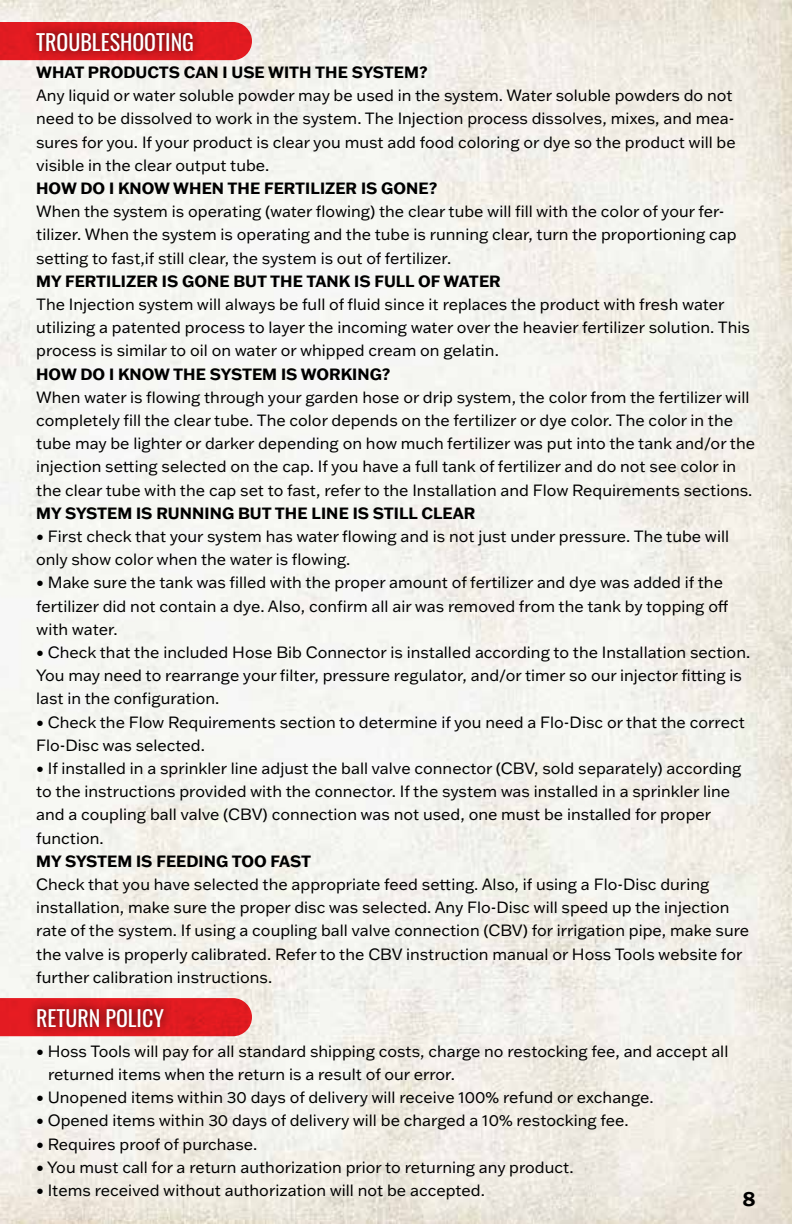
<style>
.page{position:relative;width:792px;height:1224px;background:#fff}
.page>*{position:absolute;margin:0;border:0;box-sizing:border-box;transform-origin:0 0}
.t1{font:22px "Oswald";color:#fff}
.t2{font:700 20px "Franklin Gothic ATF";color:#000}
.t3{font:16px/23.2px "Franklin Gothic ATF";color:#000}
.t4{font:700 16px "Franklin Gothic ATF";color:#000}
</style>
<div class="page">
<img style="left:0;top:0;width:792px;height:1224px">
<svg style="left:0;top:22px;width:252px;height:38px;background:#e2252a"></svg>
<div style="left:27px;top:23px;width:176px;height:38px;background:#000;opacity:.75"></div>
<svg style="left:0;top:998px;width:252px;height:38px;background:#e12328"></svg>
<div style="left:27px;top:999px;width:145px;height:38px;background:#000;opacity:.75"></div>
<h1 class="t1" style="left:36px;top:22px;width:159px">TROUBLESHOOTING</h1>
<p class="t4" style="left:36px;top:61px;width:393px">WHAT PRODUCTS CAN I USE WITH THE SYSTEM?</p>
<p class="t3" style="left:36px;top:83px;width:701px">Any liquid or water soluble powder may be used in the system. Water soluble powders do not need to be dissolved to work in the system. The Injection process dissolves, mixes, and mea&shy;sures for you. If your product is clear you must add food coloring or dye so the product will be visible in the clear output tube.</p>
<p class="t4" style="left:36px;top:177px;width:403px">HOW DO I KNOW WHEN THE FERTILIZER IS GONE?</p>
<p class="t3" style="left:36px;top:199px;width:702px">When the system is operating (water flowing) the clear tube will fill with the color of your fer&shy;tilizer. When the system is operating and the tube is running clear, turn the proportioning cap setting to fast,if still clear, the system is out of fertilizer.</p>
<p class="t4" style="left:36px;top:270px;width:466px">MY FERTILIZER IS GONE BUT THE TANK IS FULL OF WATER</p>
<p class="t3" style="left:36px;top:292px;width:715px">The Injection system will always be full of fluid since it replaces the product with fresh water utilizing a patented process to layer the incoming water over the heavier fertilizer solution. This process is similar to oil on water or whipped cream on gelatin.</p>
<p class="t4" style="left:36px;top:363px;width:356px">HOW DO I KNOW THE SYSTEM IS WORKING?</p>
<p class="t3" style="left:36px;top:385px;width:720px">When water is flowing through your garden hose or drip system, the color from the fertilizer will completely fill the clear tube. The color depends on the fertilizer or dye color. The color in the tube may be lighter or darker depending on how much fertilizer was put into the tank and/or the injection setting selected on the cap. If you have a full tank of fertilizer and do not see color in the clear tube with the cap set to fast, refer to the Installation and Flow Requirements sections.</p>
<p class="t4" style="left:36px;top:502px;width:441px">MY SYSTEM IS RUNNING BUT THE LINE IS STILL CLEAR</p>
<p class="t3" style="left:36px;top:524px;width:694px">• First check that your system has water flowing and is not just under pressure. The tube will only show color when the water is flowing.</p>
<p class="t3" style="left:36px;top:571px;width:694px">• Make sure the tank was filled with the proper amount of fertilizer and dye was added if the fertilizer did not contain a dye. Also, confirm all air was removed from the tank by topping off with water.</p>
<p class="t3" style="left:36px;top:640px;width:716px">• Check that the included Hose Bib Connector is installed according to the Installation section.<br>You may need to rearrange your filter, pressure regulator, and/or timer so our injector fitting is last in the configuration.</p>
<p class="t3" style="left:36px;top:710px;width:710px">• Check the Flow Requirements section to determine if you need a Flo-Disc or that the correct<br>Flo-Disc was selected.</p>
<p class="t3" style="left:36px;top:756px;width:707px">• If installed in a sprinkler line adjust the ball valve connector (CBV, sold separately) according to the instructions provided with the connector. If the system was installed in a sprinkler line and a coupling ball valve (CBV) connection was not used, one must be installed for proper function.</p>
<p class="t4" style="left:36px;top:850px;width:277px">MY SYSTEM IS FEEDING TOO FAST</p>
<p class="t3" style="left:36px;top:872px;width:715px">Check that you have selected the appropriate feed setting. Also, if using a Flo-Disc during installation, make sure the proper disc was selected. Any Flo-Disc will speed up the injection rate of the system. If using a coupling ball valve connection (CBV) for irrigation pipe, make sure the valve is properly calibrated. Refer to the CBV instruction manual or Hoss Tools website for further calibration instructions.</p>
<h1 class="t1" style="left:36px;top:998px;width:129px">RETURN POLICY</h1>
<p class="t3" style="left:48px;top:1039px;width:682px;text-indent:-12px">• Hoss Tools will pay for all standard shipping costs, charge no restocking fee, and accept all returned items when the return is a result of our error.</p>
<p class="t3" style="left:36px;top:1085px;width:619px">• Unopened items within 30 days of delivery will receive 100% refund or exchange.</p>
<p class="t3" style="left:36px;top:1109px;width:594px">• Opened items within 30 days of delivery will be charged a 10% restocking fee.</p>
<p class="t3" style="left:36px;top:1132px;width:223px">• Requires proof of purchase.</p>
<p class="t3" style="left:36px;top:1155px;width:539px">• You must call for a return authorization prior to returning any product.</p>
<p class="t3" style="left:36px;top:1178px;width:450px">• Items received without authorization will not be accepted.</p>
<p class="t2" style="left:742px;top:1185px;width:15px">8</p>
</div>
